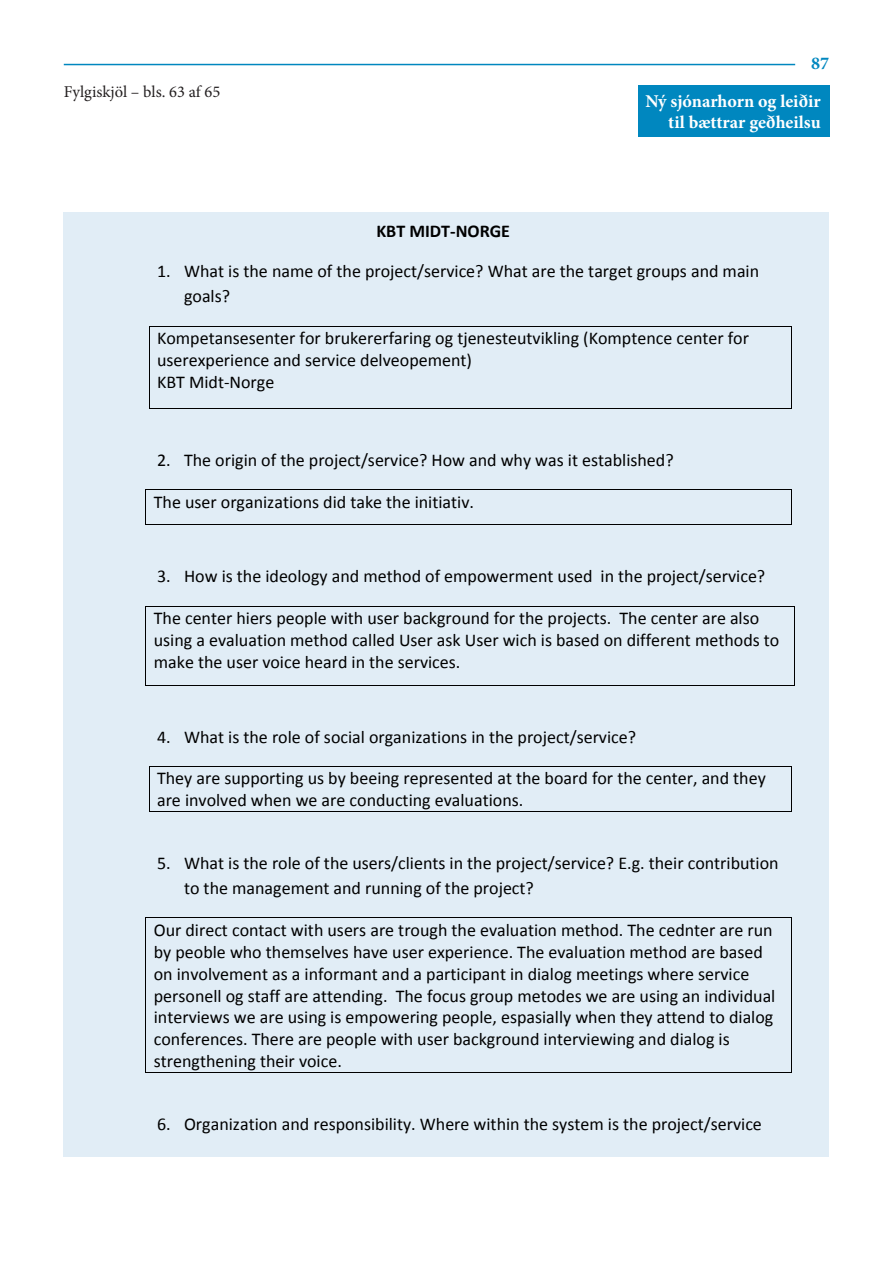
<style>
.page{position:relative;width:893px;height:1263px;background:#fff}
.page>*{position:absolute;margin:0;border:0;box-sizing:border-box;transform-origin:0 0}
.t1{font:18px/21.9px "Calibri";color:#000}
.t2{font:700 18px/21.6px "Minion Pro";color:#fff;text-align:right}
.t3{font:700 18px "Calibri";color:#000}
.t4{font:700 18px "Minion Pro";color:#0087bf}
.t5{font:16.5px "Minion Pro";letter-spacing:-.005em;color:#231f20}
</style>
<div class="page">
<hr style="left:64px;top:64px;width:731px;height:1px;background:#0087bf">
<div style="left:638px;top:85px;width:191px;height:52px;background:#0087bf"></div>
<div style="left:64px;top:213px;width:765px;height:944px;background:#e1edf6"></div>
<hr style="left:149px;top:326px;width:642px;height:1px;background:#000">
<hr style="left:149px;top:326px;width:1px;height:82px;background:#000">
<hr style="left:149px;top:408px;width:642px;height:1px;background:#000">
<hr style="left:791px;top:326px;width:1px;height:82px;background:#000">
<hr style="left:146px;top:489px;width:645px;height:1px;background:#000">
<hr style="left:145px;top:490px;width:1px;height:34px;background:#000">
<hr style="left:146px;top:524px;width:645px;height:1px;background:#000">
<hr style="left:791px;top:490px;width:1px;height:34px;background:#000">
<hr style="left:146px;top:606px;width:648px;height:1px;background:#000">
<hr style="left:145px;top:606px;width:1px;height:79px;background:#000">
<hr style="left:146px;top:685px;width:648px;height:1px;background:#000">
<hr style="left:794px;top:606px;width:1px;height:79px;background:#000">
<hr style="left:149px;top:766px;width:642px;height:1px;background:#000">
<hr style="left:149px;top:767px;width:1px;height:44px;background:#000">
<hr style="left:149px;top:811px;width:642px;height:1px;background:#000">
<hr style="left:791px;top:767px;width:1px;height:44px;background:#000">
<hr style="left:146px;top:918px;width:645px;height:1px;background:#000">
<hr style="left:145px;top:918px;width:1px;height:154px;background:#000">
<hr style="left:146px;top:1072px;width:645px;height:1px;background:#000">
<hr style="left:791px;top:918px;width:1px;height:154px;background:#000">
<p class="t5" style="left:64px;top:81px;width:158px">Fylgiskjöl – bls. 63 af 65</p>
<p class="t4" style="left:811px;top:50px;width:19px">87</p>
<p class="t2" style="left:645px;top:90px;width:177px">Ný sjónarhorn og leiðir til bættrar geðheilsu</p>
<h4 class="t3" style="left:376px;top:219px;width:135px">KBT MIDT--‐NORGE</h4>
<p class="t1" style="left:184px;top:259px;width:577px;line-height:24.9px;text-indent:-27px">1. What is the name of the project/service? What are the target groups and main goals?</p>
<p class="t1" style="left:157px;top:327px;width:593px">Kompetansesenter for brukererfaring og tjenesteutvikling (Komptence center for userexperience and service delveopement)<br>KBT Midt--‐Norge</p>
<p class="t1" style="left:157px;top:449px;width:518px">2. The origin of the project/service? How and why was it established?</p>
<p class="t1" style="left:154px;top:491px;width:322px">The user organizations did take the initiativ.</p>
<p class="t1" style="left:157px;top:565px;width:610px">3. How is the ideology and method of empowerment used in the project/service?</p>
<p class="t1" style="left:154px;top:607px;width:627px">The center hiers people with user background for the projects. The center are also using a evaluation method called User ask User wich is based on different methods to make the user voice heard in the services.</p>
<p class="t1" style="left:157px;top:726px;width:481px">4. What is the role of social organizations in the project/service?</p>
<p class="t1" style="left:157px;top:767px;width:610px">They are supporting us by beeing represented at the board for the center, and they are involved when we are conducting evaluations.</p>
<p class="t1" style="left:184px;top:851px;width:596px;line-height:24.9px;text-indent:-27px">5. What is the role of the users/clients in the project/service? E.g. their contribution to the management and running of the project?</p>
<p class="t1" style="left:154px;top:919px;width:623px">Our direct contact with users are trough the evaluation method. The cednter are run by peoble who themselves have user experience. The evaluation method are based on involvement as a informant and a participant in dialog meetings where service personell og staff are attending. The focus group metodes we are using an individual interviews we are using is empowering people, espasially when they attend to dialog conferences. There are people with user background interviewing and dialog is strengthening their voice.</p>
<p class="t1" style="left:157px;top:1113px;width:606px">6. Organization and responsibility. Where within the system is the project/service</p>
</div>
